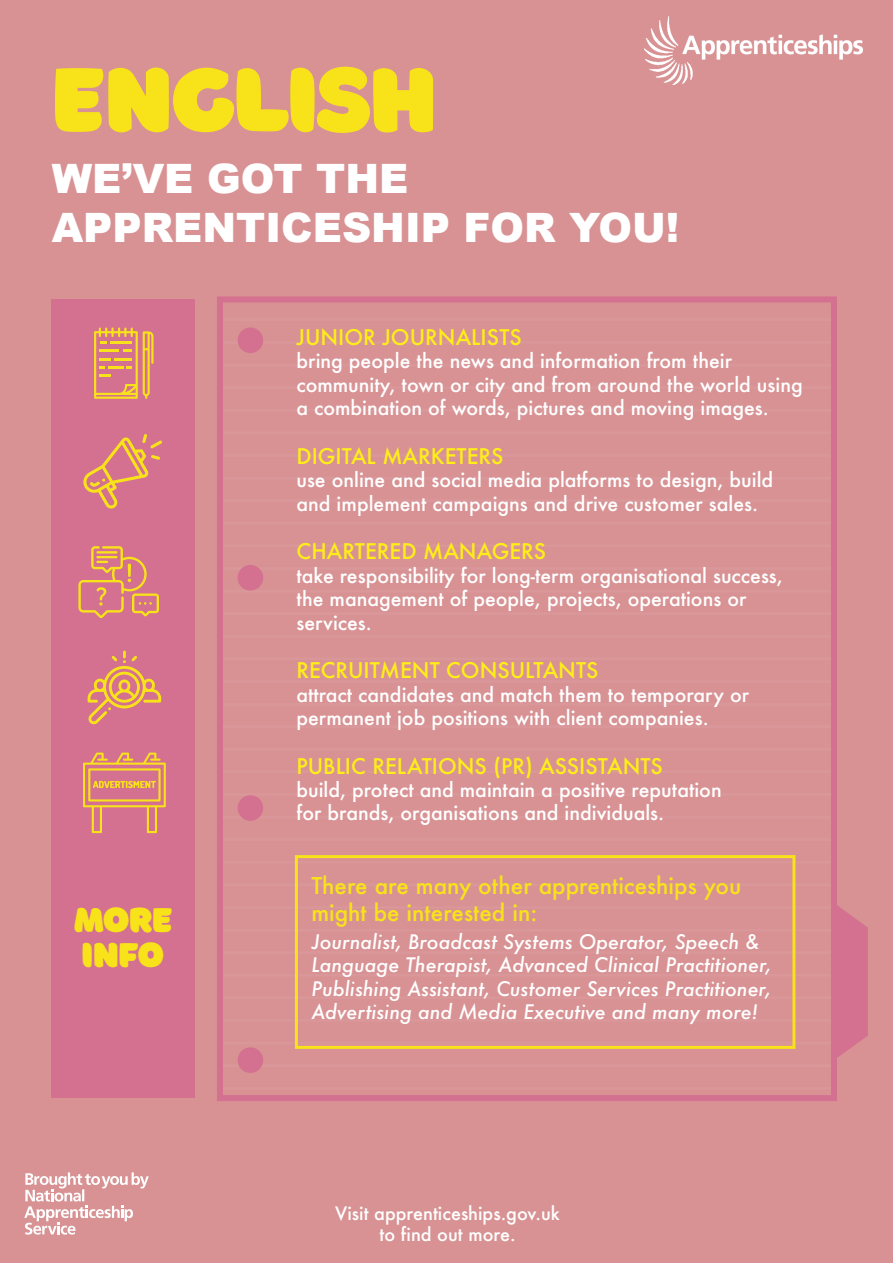
<style>
.page{position:relative;width:893px;height:1263px;background:#d89294}
.page>*{position:absolute;margin:0;border:0;box-sizing:border-box;transform-origin:0 0}
.t1{font:94.5px "Borsok";letter-spacing:-.025em;color:#f8e31a}
.t2{font:900 40.5px/48.6px "Arial";color:#fff}
.t3{font:36px/34.5px "Borsok";letter-spacing:-.025em;color:#f8e31a}
.t4{font:500 22.5px/27px "Futura";color:#f8e31a}
.t5{font:500 21px "Futura";color:#ffef17}
.t6{font:500 19.5px/23.4px "Futura";color:#fff}
.t7{font:italic 500 19.5px/23.4px "Futura";color:#fff}
.t8{font:500 18px/21.6px "Futura";color:#fff;text-align:center}
</style>
<div class="page">
<svg style="left:24px;top:1172px;width:125px;height:62px"></svg>
<img style="left:644px;top:17px;width:218px;height:67px">
<div style="left:52px;top:299px;width:143px;height:799px;background:#d47090"></div>
<div style="left:217px;top:296px;width:620px;height:805px;border:6px solid #d47090"></div>
<svg style="left:834px;top:903px;width:34px;height:157px"></svg>
<div style="left:238px;top:565px;width:25px;height:25px;background:#d47090;border-radius:50%"></div>
<div style="left:238px;top:795px;width:25px;height:26px;background:#d47090;border-radius:50%"></div>
<div style="left:238px;top:1047px;width:25px;height:26px;background:#d47090;border-radius:50%"></div>
<div style="left:238px;top:327px;width:25px;height:26px;background:#d47090;border-radius:50%"></div>
<div style="left:295px;top:855px;width:500px;height:194px;border:3px solid #f8e31a"></div>
<svg style="left:83px;top:753px;width:83px;height:80px"></svg>
<svg style="left:94px;top:327px;width:60px;height:72px"></svg>
<svg style="left:83px;top:434px;width:79px;height:75px"></svg>
<svg style="left:78px;top:546px;width:81px;height:72px"></svg>
<svg style="left:88px;top:651px;width:73px;height:73px"></svg>
<h1 class="t1" style="left:52px;top:33px;width:386px">ENGLISH</h1>
<h2 class="t2" style="left:52px;top:153px;width:629px">WE’VE GOT THE<br>APPRENTICESHIP FOR YOU!</h2>
<h3 class="t3" style="left:74px;top:900px;width:100px">MORE<br>INFO</h3>
<p class="t5" style="left:296px;top:323px;width:227px">JUNIOR JOURNALISTS</p>
<p class="t6" style="left:296px;top:349px;width:508px">bring people the news and information from their community, town or city and from around the world using a combination of words, pictures and moving images.</p>
<p class="t5" style="left:296px;top:442px;width:208px">DIGITAL MARKETERS</p>
<p class="t6" style="left:296px;top:468px;width:478px">use online and social media platforms to design, build and implement campaigns and drive customer sales.</p>
<p class="t5" style="left:296px;top:537px;width:251px">CHARTERED MANAGERS</p>
<p class="t6" style="left:296px;top:563px;width:488px">take responsibility for long-term organisational success, the management of people, projects, operations or services.</p>
<p class="t5" style="left:296px;top:656px;width:303px">RECRUITMENT CONSULTANTS</p>
<p class="t6" style="left:296px;top:682px;width:454px">attract candidates and match them to temporary or permanent job positions with client companies.</p>
<p class="t5" style="left:296px;top:751px;width:368px">PUBLIC RELATIONS (PR) ASSISTANTS</p>
<p class="t6" style="left:296px;top:778px;width:427px">build, protect and maintain a positive reputation for brands, organisations and individuals.</p>
<p class="t4" style="left:311px;top:872px;width:431px">There are many other apprenticeships you might be interested in:</p>
<p class="t7" style="left:311px;top:930px;width:462px">Journalist, Broadcast Systems Operator, Speech &amp; Language Therapist, Advanced Clinical Practitioner, Publishing Assistant, Customer Services Practitioner, Advertising and Media Executive and many more!</p>
<p class="t8" style="left:335px;top:1202px;width:226px">Visit apprenticeships.gov.uk to find out more.</p>
</div>
